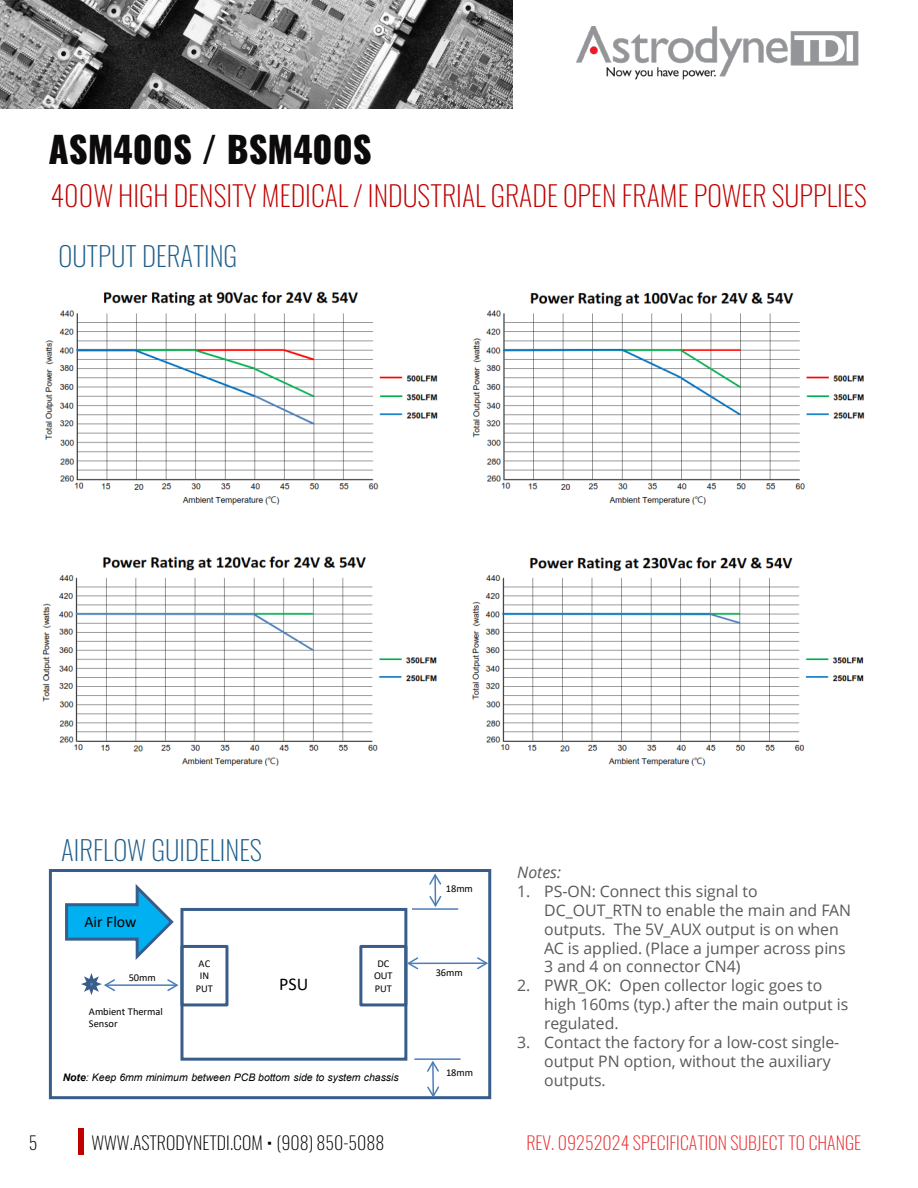
<style>
.page{position:relative;width:918px;height:1188px;background:#fff}
.page>*{position:absolute;margin:0;border:0;box-sizing:border-box;transform-origin:0 0}
.t1{font:800 36px "Oswald";color:#0c0a0a}
.t2{font:200 28.05px "Oswald";color:#c00000}
.t3{font:200 27px "Oswald";color:#1f5e8a}
.t4{font:200 18px "Oswald";color:#ea292b}
.t5{font:200 18px "Oswald";letter-spacing:.005em;color:#000}
.t6{font:18px "Calibri";color:#000}
.t7{font:15.9px/18.9px "Open Sans";color:#595959}
.t8{font:15.9px "Calibri";color:#000}
.t9{font:italic 15.9px "Open Sans";color:#595959}
.t10{font:italic 10.5px "Arial";color:#000}
.t11{font:10.5px/12.6px "Calibri";letter-spacing:-.005em;color:#000}
.s1{font-weight:700}
.s2{font-weight:800}
</style>
<div class="page">
<img style="left:0;top:0;width:513px;height:108px">
<img style="left:576px;top:27px;width:282px;height:53px">
<div style="left:78px;top:1129px;width:6px;height:26px;background:#c00000"></div>
<svg style="left:65px;top:884px;width:109px;height:76px"></svg>
<div style="left:49px;top:869px;width:442px;height:230px;border:3px solid #385d8a"></div>
<hr style="left:412px;top:908px;width:46px;height:2px;background:#4a7ebb">
<hr style="left:434px;top:875px;width:2px;height:31px;background:#4a7ebb">
<svg style="left:428px;top:895px;width:15px;height:14px"></svg>
<svg style="left:428px;top:872px;width:15px;height:14px"></svg>
<hr style="left:414px;top:1058px;width:47px;height:2px;background:#4a7ebb">
<hr style="left:432px;top:1062px;width:2px;height:34px;background:#4a7ebb">
<svg style="left:426px;top:1085px;width:14px;height:14px"></svg>
<svg style="left:426px;top:1059px;width:14px;height:14px"></svg>
<div style="left:180px;top:908px;width:227px;height:153px;border:3px solid #385d8a"></div>
<div style="left:180px;top:945px;width:48px;height:61px;border:3px solid #385d8a"></div>
<div style="left:359px;top:945px;width:48px;height:61px;border:3px solid #385d8a"></div>
<hr style="left:105px;top:984px;width:72px;height:2px;background:#4a7ebb">
<svg style="left:166px;top:979px;width:13px;height:12px"></svg>
<svg style="left:81px;top:974px;width:35px;height:20px"></svg>
<img style="left:45px;top:291px;width:820px;height:214px">
<img style="left:42px;top:556px;width:822px;height:210px">
<hr style="left:408px;top:962px;width:79px;height:2px;background:#4a7ebb">
<svg style="left:405px;top:956px;width:15px;height:15px"></svg>
<svg style="left:476px;top:956px;width:14px;height:15px"></svg>
<p class="t1" style="left:48px;top:130px;width:325px">ASM400S / BSM400S</p>
<p class="t2" style="left:50px;top:171px;width:818px">400W HIGH DENSITY MEDICAL / INDUSTRIAL GRADE OPEN FRAME POWER SUPPLIES</p>
<p class="t3" style="left:59px;top:232px;width:180px">OUTPUT DERATING</p>
<p class="t3" style="left:61px;top:826px;width:202px">AIRFLOW GUIDELINES</p>
<p class="t8" style="left:84px;top:911px;width:54px">Air Flow</p>
<p class="t11" style="left:129px;top:971px;width:29px">50mm</p>
<p class="t11" style="left:89px;top:1004px;width:76px">Ambient Thermal</p>
<p class="t11" style="left:89px;top:1017px;width:30px">Sensor</p>
<p class="t11" style="left:199px;top:957px;width:13px">AC<br>IN</p>
<p class="t11" style="left:196px;top:982px;width:19px">PUT</p>
<p class="t6" style="left:279px;top:972px;width:31px">PSU</p>
<p class="t11" style="left:374px;top:957px;width:20px;text-align:center">DC<br>OUT</p>
<p class="t11" style="left:375px;top:982px;width:19px">PUT</p>
<p class="t10" style="left:63px;top:1071px;width:337px"><span class="s1">Note</span>: Keep 6mm minimum between PCB bottom side to system chassis</p>
<p class="t11" style="left:446px;top:882px;width:29px">18mm</p>
<p class="t11" style="left:436px;top:966px;width:29px">36mm</p>
<p class="t11" style="left:446px;top:1066px;width:29px">18mm</p>
<p class="t9" style="left:517px;top:861px;width:45px">Notes:</p>
<p class="t7" style="left:544px;top:881px;width:308px;text-indent:-27px">1. PS-ON: Connect this signal to DC_OUT_RTN to enable the main and FAN outputs. The 5V_AUX output is on when AC is applied. (Place a jumper across pins 3 and 4 on connector CN4)</p>
<p class="t7" style="left:544px;top:976px;width:306px;text-indent:-27px">2. PWR_OK: Open collector logic goes to high 160ms (typ.) after the main output is regulated.</p>
<p class="t7" style="left:544px;top:1032px;width:297px;text-indent:-27px">3. Contact the factory for a low-cost single&shy;output PN option, without the auxiliary outputs.</p>
<p class="t5" style="left:29px;top:1126px;width:10px">5</p>
<p class="t5" style="left:91px;top:1126px;width:295px">WWW.ASTRODYNETDI.COM <span class="s2">·</span> (908) 850-5088</p>
<p class="t4" style="left:526px;top:1126px;width:337px">REV. 09252024 SPECIFICATION SUBJECT TO CHANGE</p>
</div>
